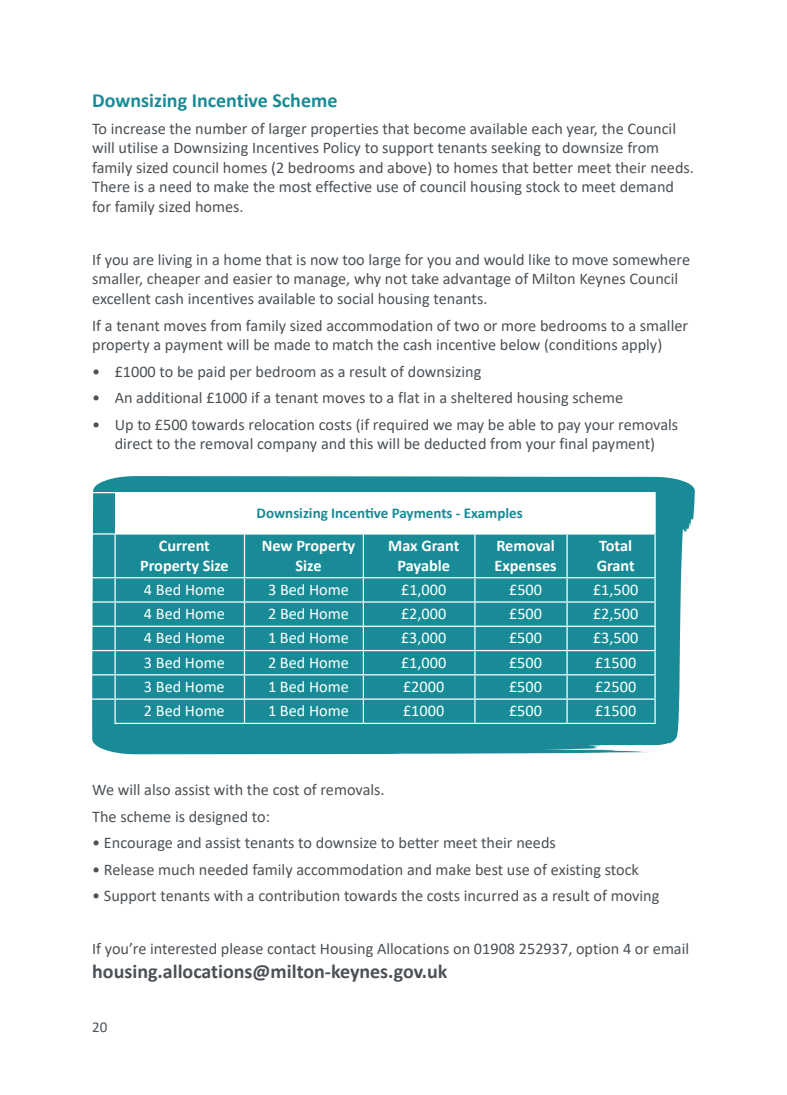
<style>
.page{position:relative;width:787px;height:1095px;background:#fff}
.page>*{position:absolute;margin:0;border:0;box-sizing:border-box;transform-origin:0 0}
.t1{font:700 20px "Calibri";color:#4b5156}
.t2{font:700 20px "Calibri";color:#188b96}
.t3{font:16.25px/19.5px "Calibri";color:#4b5156}
.t4{font:16.25px "Calibri";color:#fff}
.t5{font:700 16.25px/19.5px "Calibri";color:#fff;text-align:center}
.t6{font:700 15px "Calibri";color:#188b96}
.t7{font:15px "Calibri";color:#4b5156}
</style>
<div class="page">
<svg style="left:92px;top:476px;width:602px;height:278px;background:#22909a"></svg>
<div style="left:115px;top:493px;width:540px;height:41px;background:#fff"></div>
<svg style="left:92px;top:492px;width:23px;height:1px"></svg>
<hr style="left:115px;top:492px;width:129px;height:1px;background:#fff">
<hr style="left:244px;top:492px;width:119px;height:1px;background:#fff">
<hr style="left:363px;top:492px;width:112px;height:1px;background:#fff">
<hr style="left:475px;top:492px;width:92px;height:1px;background:#fff">
<hr style="left:567px;top:492px;width:88px;height:1px;background:#fff">
<hr style="left:92px;top:533px;width:23px;height:2px;background:#fff">
<hr style="left:244px;top:533px;width:119px;height:2px;background:#fff">
<hr style="left:363px;top:533px;width:112px;height:2px;background:#fff">
<hr style="left:363px;top:535px;width:1px;height:42px;background:#fff">
<hr style="left:475px;top:533px;width:92px;height:2px;background:#fff">
<hr style="left:474px;top:535px;width:1px;height:42px;background:#fff">
<hr style="left:567px;top:533px;width:88px;height:2px;background:#fff">
<hr style="left:566px;top:535px;width:1px;height:42px;background:#fff">
<hr style="left:654px;top:535px;width:1px;height:42px;background:#fff">
<svg style="left:92px;top:577px;width:23px;height:1px"></svg>
<hr style="left:115px;top:577px;width:129px;height:1px;background:#fff">
<hr style="left:244px;top:577px;width:119px;height:1px;background:#fff">
<hr style="left:363px;top:577px;width:112px;height:1px;background:#fff">
<hr style="left:475px;top:577px;width:92px;height:1px;background:#fff">
<hr style="left:567px;top:577px;width:88px;height:1px;background:#fff">
<hr style="left:92px;top:601px;width:23px;height:2px;background:#fff">
<hr style="left:115px;top:601px;width:129px;height:2px;background:#fff">
<hr style="left:244px;top:601px;width:119px;height:2px;background:#fff">
<hr style="left:363px;top:601px;width:112px;height:2px;background:#fff">
<hr style="left:475px;top:601px;width:92px;height:2px;background:#fff">
<hr style="left:567px;top:601px;width:88px;height:2px;background:#fff">
<svg style="left:92px;top:626px;width:23px;height:1px"></svg>
<hr style="left:115px;top:626px;width:129px;height:1px;background:#fff">
<hr style="left:244px;top:626px;width:119px;height:1px;background:#fff">
<hr style="left:363px;top:626px;width:112px;height:1px;background:#fff">
<hr style="left:475px;top:626px;width:92px;height:1px;background:#fff">
<hr style="left:567px;top:626px;width:88px;height:1px;background:#fff">
<svg style="left:92px;top:650px;width:23px;height:1px"></svg>
<hr style="left:115px;top:650px;width:129px;height:1px;background:#fff">
<hr style="left:244px;top:650px;width:119px;height:1px;background:#fff">
<hr style="left:363px;top:650px;width:112px;height:1px;background:#fff">
<hr style="left:475px;top:650px;width:92px;height:1px;background:#fff">
<hr style="left:567px;top:650px;width:88px;height:1px;background:#fff">
<svg style="left:92px;top:674px;width:23px;height:1px"></svg>
<hr style="left:115px;top:674px;width:129px;height:1px;background:#fff">
<hr style="left:244px;top:674px;width:119px;height:1px;background:#fff">
<hr style="left:363px;top:674px;width:112px;height:1px;background:#fff">
<hr style="left:475px;top:674px;width:92px;height:1px;background:#fff">
<hr style="left:567px;top:674px;width:88px;height:1px;background:#fff">
<hr style="left:92px;top:698px;width:23px;height:2px;background:#fff">
<hr style="left:115px;top:698px;width:129px;height:2px;background:#fff">
<hr style="left:244px;top:698px;width:119px;height:2px;background:#fff">
<hr style="left:363px;top:698px;width:112px;height:2px;background:#fff">
<svg style="left:363px;top:578px;width:1px;height:145px"></svg>
<hr style="left:475px;top:698px;width:92px;height:2px;background:#fff">
<svg style="left:474px;top:578px;width:1px;height:145px"></svg>
<hr style="left:567px;top:698px;width:88px;height:2px;background:#fff">
<svg style="left:566px;top:578px;width:1px;height:145px"></svg>
<svg style="left:654px;top:578px;width:1px;height:145px"></svg>
<hr style="left:244px;top:723px;width:119px;height:1px;background:#fff">
<hr style="left:363px;top:723px;width:112px;height:1px;background:#fff">
<hr style="left:475px;top:723px;width:92px;height:1px;background:#fff">
<hr style="left:567px;top:723px;width:88px;height:1px;background:#fff">
<hr style="left:115px;top:533px;width:129px;height:2px;background:#fff">
<hr style="left:114px;top:535px;width:2px;height:42px;background:#fff">
<hr style="left:244px;top:535px;width:1px;height:42px;background:#fff">
<hr style="left:114px;top:578px;width:2px;height:23px;background:#fff">
<hr style="left:114px;top:603px;width:2px;height:23px;background:#fff">
<hr style="left:114px;top:627px;width:2px;height:23px;background:#fff">
<hr style="left:114px;top:651px;width:2px;height:23px;background:#fff">
<hr style="left:114px;top:675px;width:2px;height:23px;background:#fff">
<hr style="left:114px;top:700px;width:2px;height:23px;background:#fff">
<svg style="left:244px;top:578px;width:1px;height:145px"></svg>
<hr style="left:114px;top:723px;width:130px;height:1px;background:#fff">
<p class="t2" style="left:92px;top:86px;width:247px">Downsizing Incentive Scheme</p>
<p class="t3" style="left:92px;top:118px;width:603px">To increase the number of larger properties that become available each year, the Council will utilise a Downsizing Incentives Policy to support tenants seeking to downsize from family sized council homes (2 bedrooms and above) to homes that better meet their needs.<br>There is a need to make the most effective use of council housing stock to meet demand for family sized homes.</p>
<p class="t3" style="left:92px;top:249px;width:599px">If you are living in a home that is now too large for you and would like to move somewhere smaller, cheaper and easier to manage, why not take advantage of Milton Keynes Council excellent cash incentives available to social housing tenants.</p>
<p class="t3" style="left:92px;top:315px;width:597px">If a tenant moves from family sized accommodation of two or more bedrooms to a smaller property a payment will be made to match the cash incentive below (conditions apply)</p>
<p class="t3" style="left:92px;top:361px;width:391px">• £1000 to be paid per bedroom as a result of downsizing</p>
<p class="t3" style="left:92px;top:388px;width:532px">• An additional £1000 if a tenant moves to a flat in a sheltered housing scheme</p>
<p class="t3" style="left:92px;top:414px;width:587px;text-align:center">• Up to £500 towards relocation costs (if required we may be able to pay your removals direct to the removal company and this will be deducted from your final payment)</p>
<p class="t6" style="left:256px;top:502px;width:268px">Downsizing Incentive Payments - Examples</p>
<p class="t5" style="left:140px;top:536px;width:90px">Current<br>Property Size</p>
<p class="t5" style="left:262px;top:536px;width:95px">New Property<br>Size</p>
<p class="t5" style="left:388px;top:536px;width:73px">Max Grant<br>Payable</p>
<p class="t5" style="left:494px;top:536px;width:64px;text-align:left">Removal<br>Expenses</p>
<p class="t5" style="left:596px;top:536px;width:40px;text-align:left">Total<br>Grant</p>
<p class="t4" style="left:144px;top:578px;width:82px">4 Bed Home</p>
<p class="t4" style="left:268px;top:578px;width:82px">3 Bed Home</p>
<p class="t4" style="left:401px;top:578px;width:47px">£1,000</p>
<p class="t4" style="left:509px;top:578px;width:34px">£500</p>
<p class="t4" style="left:593px;top:578px;width:47px">£1,500</p>
<p class="t4" style="left:144px;top:602px;width:82px">4 Bed Home</p>
<p class="t4" style="left:268px;top:602px;width:82px">2 Bed Home</p>
<p class="t4" style="left:401px;top:602px;width:47px">£2,000</p>
<p class="t4" style="left:509px;top:602px;width:34px">£500</p>
<p class="t4" style="left:593px;top:602px;width:47px">£2,500</p>
<p class="t4" style="left:144px;top:627px;width:82px">4 Bed Home</p>
<p class="t4" style="left:268px;top:627px;width:82px">1 Bed Home</p>
<p class="t4" style="left:401px;top:627px;width:47px">£3,000</p>
<p class="t4" style="left:509px;top:627px;width:34px">£500</p>
<p class="t4" style="left:593px;top:627px;width:47px">£3,500</p>
<p class="t4" style="left:144px;top:651px;width:82px">3 Bed Home</p>
<p class="t4" style="left:268px;top:651px;width:82px">2 Bed Home</p>
<p class="t4" style="left:401px;top:651px;width:47px">£1,000</p>
<p class="t4" style="left:509px;top:651px;width:34px">£500</p>
<p class="t4" style="left:595px;top:651px;width:43px">£1500</p>
<p class="t4" style="left:144px;top:675px;width:82px">3 Bed Home</p>
<p class="t4" style="left:268px;top:675px;width:82px">1 Bed Home</p>
<p class="t4" style="left:403px;top:675px;width:43px">£2000</p>
<p class="t4" style="left:509px;top:675px;width:34px">£500</p>
<p class="t4" style="left:595px;top:675px;width:43px">£2500</p>
<p class="t4" style="left:144px;top:700px;width:82px">2 Bed Home</p>
<p class="t4" style="left:268px;top:700px;width:82px">1 Bed Home</p>
<p class="t4" style="left:403px;top:700px;width:43px">£1000</p>
<p class="t4" style="left:509px;top:700px;width:34px">£500</p>
<p class="t4" style="left:595px;top:700px;width:43px">£1500</p>
<p class="t3" style="left:92px;top:776px;width:294px;line-height:26.6px">We will also assist with the cost of removals.<br>The scheme is designed to:</p>
<p class="t3" style="left:92px;top:832px;width:465px">• Encourage and assist tenants to downsize to better meet their needs</p>
<p class="t3" style="left:92px;top:859px;width:548px">• Release much needed family accommodation and make best use of existing stock</p>
<p class="t3" style="left:92px;top:886px;width:569px">• Support tenants with a contribution towards the costs incurred as a result of moving</p>
<p class="t3" style="left:92px;top:939px;width:598px">If you’re interested please contact Housing Allocations on 01908 252937, option 4 or email</p>
<p class="t1" style="left:92px;top:958px;width:357px">housing.allocations@milton-keynes.gov.uk</p>
<p class="t7" style="left:92px;top:1016px;width:17px">20</p>
</div>
